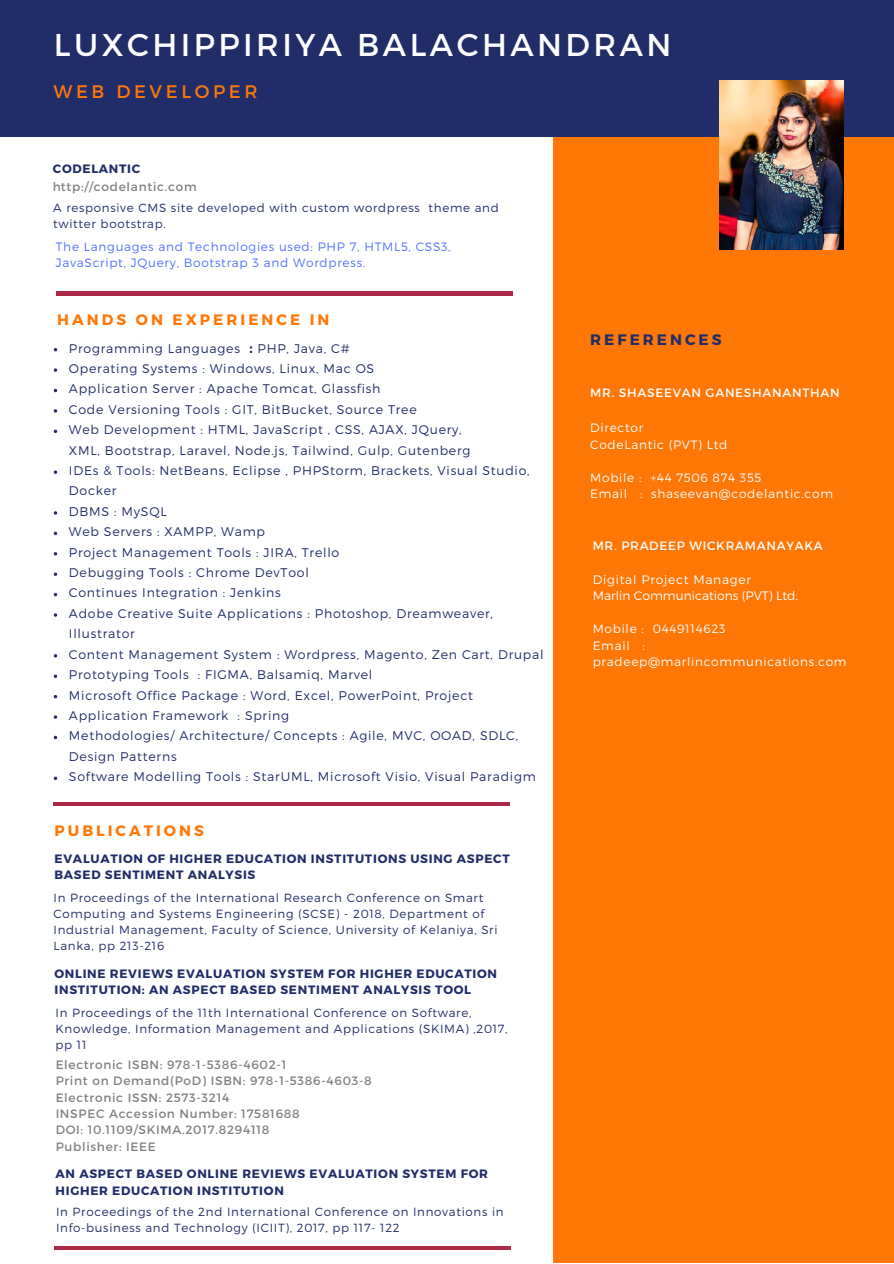
<style>
.page{position:relative;width:894px;height:1264px;background:#fff}
.page>*{position:absolute;margin:0;border:0;box-sizing:border-box;transform-origin:0 0}
.t1{font:31.5px "Montserrat";letter-spacing:.11em;color:#fdfdfd}
.t2{font:18.15px "Montserrat";letter-spacing:.2em;color:#ff7707}
.t3{font:700 15.15px "Montserrat";letter-spacing:.2em;color:#ff7707}
.t4{font:700 15.15px "Montserrat";letter-spacing:.2em;color:#212d69}
.t5{font:300 12.6px/20.4px "Montserrat";letter-spacing:.06em;color:#212d69}
.t6{font:300 12.3px "Montserrat";color:#fdfdfd}
.t7{font:300 12.3px "Montserrat";letter-spacing:.06em;color:#fdfdfd}
.t8{font:700 12.15px/16.4px "Montserrat";letter-spacing:.06em;color:#212d69}
.t9{font:12.15px/16.4px "Montserrat";letter-spacing:.06em;color:#000}
.t10{font:300 12.15px/16.4px "Montserrat";letter-spacing:.06em;color:#fdfdfd}
.t11{font:300 12.15px/16.4px "Montserrat";letter-spacing:.06em;color:#5271ff}
.t12{font:12.15px "Montserrat";letter-spacing:.06em;color:#fdfdfd}
.t13{font:300 11.85px/16px "Montserrat";letter-spacing:.06em;color:#212d69}
.s1{font-weight:700}
</style>
<div class="page">
<div style="left:553px;top:133px;width:340px;height:1130px;background:#ff7707"></div>
<div style="left:0;top:0;width:893px;height:136px;background:#212d69"></div>
<hr style="left:54px;top:1246px;width:456px;height:3px;background:#ab2849">
<img style="left:719px;top:80px;width:124px;height:169px">
<hr style="left:53px;top:802px;width:456px;height:3px;background:#ab2849">
<svg style="left:54px;top:368px;width:3px;height:4px"></svg>
<svg style="left:54px;top:429px;width:3px;height:4px"></svg>
<svg style="left:54px;top:470px;width:3px;height:4px"></svg>
<svg style="left:54px;top:531px;width:3px;height:4px"></svg>
<svg style="left:54px;top:572px;width:3px;height:4px"></svg>
<svg style="left:54px;top:674px;width:3px;height:4px"></svg>
<svg style="left:54px;top:776px;width:3px;height:4px"></svg>
<hr style="left:56px;top:292px;width:456px;height:3px;background:#ab2849">
<p class="t1" style="left:54px;top:25px;width:618px">LUXCHIPPIRIYA BALACHANDRAN</p>
<h1 class="t2" style="left:54px;top:79px;width:205px">WEB DEVELOPER</h1>
<p class="t8" style="left:53px;top:159px;width:89px">CODELANTIC</p>
<h3 class="t13" style="left:53px;top:199px;width:447px">A responsive CMS site developed with custom wordpress theme and twitter bootstrap.</h3>
<p class="t9" style="left:52px;top:178px;width:146px">http://codelantic.com</p>
<h4 class="t11" style="left:56px;top:237px;width:396px">The Languages and Technologies used: PHP 7, HTML5, CSS3,<br>JavaScript, JQuery, Bootstrap 3 and Wordpress.</h4>
<p class="t3" style="left:57px;top:310px;width:274px">HANDS ON EXPERIENCE IN</p>
<h3 class="t5" style="left:69px;top:337px;width:282px">Programming Languages <span class="s1">:</span> PHP, Java, C#</h3>
<p class="t5" style="left:69px;top:357px;width:307px">Operating Systems : Windows, Linux, Mac OS</p>
<p class="t5" style="left:69px;top:378px;width:313px">Application Server : Apache Tomcat, Glassfish</p>
<p class="t5" style="left:69px;top:398px;width:349px">Code Versioning Tools : GIT, BitBucket, Source Tree</p>
<p class="t5" style="left:69px;top:419px;width:403px">Web Development : HTML, JavaScript , CSS, AJAX, JQuery,<br>XML, Bootstrap, Laravel, Node.js, Tailwind, Gulp, Gutenberg</p>
<p class="t5" style="left:69px;top:459px;width:462px">IDEs &amp; Tools: NetBeans, Eclipse , PHPStorm, Brackets, Visual Studio,<br>Docker</p>
<p class="t5" style="left:69px;top:500px;width:99px">DBMS : MySQL</p>
<p class="t5" style="left:69px;top:521px;width:197px">Web Servers : XAMPP, Wamp</p>
<p class="t5" style="left:69px;top:541px;width:272px">Project Management Tools : JIRA, Trello</p>
<p class="t5" style="left:69px;top:561px;width:241px">Debugging Tools : Chrome DevTool</p>
<p class="t5" style="left:69px;top:582px;width:213px">Continues Integration : Jenkins</p>
<p class="t5" style="left:69px;top:602px;width:425px">Adobe Creative Suite Applications : Photoshop, Dreamweaver,<br>Illustrator</p>
<p class="t5" style="left:69px;top:643px;width:476px">Content Management System : Wordpress, Magento, Zen Cart, Drupal</p>
<p class="t5" style="left:69px;top:663px;width:305px">Prototyping Tools : FIGMA, Balsamiq, Marvel</p>
<p class="t5" style="left:69px;top:684px;width:405px">Microsoft Office Package : Word, Excel, PowerPoint, Project</p>
<p class="t5" style="left:69px;top:704px;width:221px">Application Framework : Spring</p>
<p class="t5" style="left:69px;top:725px;width:450px">Methodologies/ Architecture/ Concepts : Agile, MVC, OOAD, SDLC,<br>Design Patterns</p>
<p class="t5" style="left:69px;top:765px;width:468px">Software Modelling Tools : StarUML, Microsoft Visio, Visual Paradigm</p>
<p class="t3" style="left:54px;top:820px;width:151px">PUBLICATIONS</p>
<p class="t8" style="left:54px;top:849px;width:456px">EVALUATION OF HIGHER EDUCATION INSTITUTIONS USING ASPECT<br>BASED SENTIMENT ANALYSIS</p>
<p class="t13" style="left:54px;top:889px;width:445px">In Proceedings of the International Research Conference on Smart Computing and Systems Engineering (SCSE) - 2018, Department of Industrial Management, Faculty of Science, University of Kelaniya, Sri Lanka, pp 213-216</p>
<h4 class="t8" style="left:54px;top:964px;width:444px">ONLINE REVIEWS EVALUATION SYSTEM FOR HIGHER EDUCATION<br>INSTITUTION: AN ASPECT BASED SENTIMENT ANALYSIS TOOL</h4>
<p class="t13" style="left:56px;top:1004px;width:453px">In Proceedings of the 11th International Conference on Software,<br>Knowledge, Information Management and Applications (SKIMA) ,2017, pp 11</p>
<p class="t9" style="left:56px;top:1055px;width:317px">Electronic ISBN: 978-1-5386-4602-1<br>Print on Demand(PoD) ISBN: 978-1-5386-4603-8<br>Electronic ISSN: 2573-3214<br>INSPEC Accession Number: 17581688<br>DOI: 10.1109/SKIMA.2017.8294118<br>Publisher: IEEE</p>
<p class="t8" style="left:56px;top:1165px;width:434px">AN ASPECT BASED ONLINE REVIEWS EVALUATION SYSTEM FOR<br>HIGHER EDUCATION INSTITUTION</p>
<p class="t13" style="left:56px;top:1203px;width:449px">In Proceedings of the 2nd International Conference on Innovations in<br>Info-business and Technology (ICIIT), 2017, pp 117- 122</p>
<h2 class="t4" style="left:590px;top:330px;width:133px">REFERENCES</h2>
<p class="t12" style="left:590px;top:384px;width:251px">MR. SHASEEVAN GANESHANANTHAN</p>
<p class="t10" style="left:590px;top:419px;width:54px">Director</p>
<p class="t10" style="left:590px;top:435px;width:139px">CodeLantic (PVT) Ltd</p>
<h5 class="t10" style="left:590px;top:468px;width:173px">Mobile : +44 7506 874 355</h5>
<p class="t10" style="left:590px;top:485px;width:244px">Email : shaseevan@codelantic.com</p>
<p class="t12" style="left:592px;top:537px;width:231px">MR. PRADEEP WICKRAMANAYAKA</p>
<p class="t7" style="left:592px;top:571px;width:160px">Digital Project Manager</p>
<p class="t6" style="left:592px;top:588px;width:207px">Marlin Communications (PVT) Ltd.</p>
<h3 class="t10" style="left:592px;top:620px;width:134px">Mobile : 0449114623</h3>
<h5 class="t10" style="left:592px;top:636px;width:255px">Email : pradeep@marlincommunications.com</h5>
</div>
